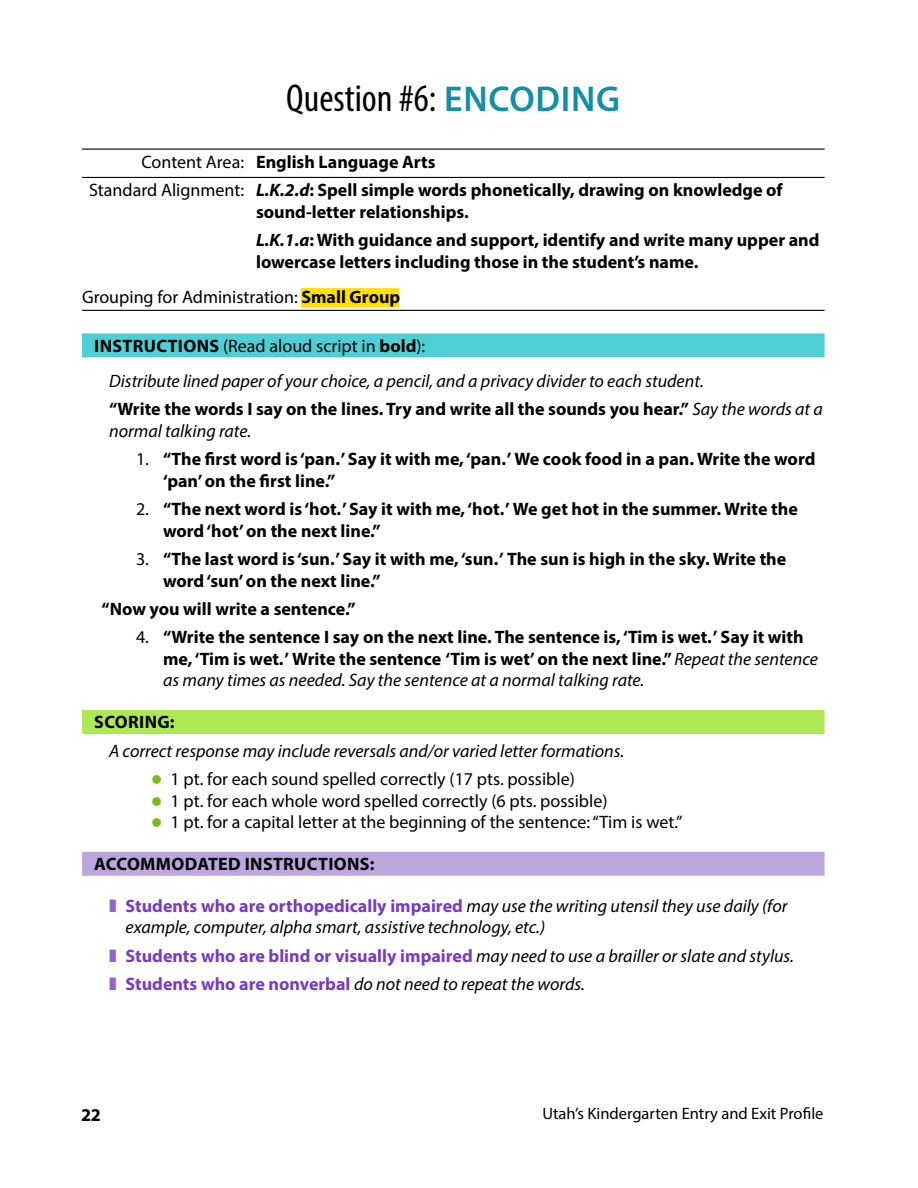
<style>
.page{position:relative;width:918px;height:1188px;background:#fff}
.page>*{position:absolute;margin:0;border:0;box-sizing:border-box;transform-origin:0 0}
.t1{font:condensed 39px "Myriad Pro";color:#000}
.t2{font:700 18px/21.6px "Myriad Pro";color:#000}
.t3{font:italic 18px/28.3px "Myriad Pro";color:#000}
.t4{font:18px "Myriad Pro";color:#000}
.t5{font:700 18px "Myriad Pro";letter-spacing:.02em;color:#000}
.t6{font:16.5px "Myriad Pro";color:#000}
.s1{font-weight:600;font-stretch:normal;font-size:36px;color:#128fa1}
.s2{font-weight:400}
.s3{font-style:italic}
.s4{font-weight:700}
.s5{font-weight:700;font-style:normal}
.s6{font-weight:400;font-style:italic}
.s7{font-weight:700;font-style:normal;color:#783cbd}
</style>
<div class="page">
<div style="left:82px;top:852px;width:743px;height:24px;background:#bca7dd"></div>
<div style="left:82px;top:710px;width:743px;height:24px;background:#ade854"></div>
<div style="left:82px;top:333px;width:743px;height:24px;background:#4fced6"></div>
<hr style="left:82px;top:310px;width:743px;height:1px;background:#000">
<div style="left:301px;top:288px;width:98px;height:20px;background:#ffe000"></div>
<hr style="left:82px;top:177px;width:743px;height:1px;background:#000">
<hr style="left:82px;top:149px;width:743px;height:1px;background:#000">
<h1 class="t1" style="left:286px;top:75px;width:335px">Question #6: <span class="s1">ENCODING</span></h1>
<p class="t2" style="left:141px;top:151px;width:296px"><span class="s2">Content Area:</span> English Language Arts</p>
<p class="t2" style="left:256px;top:179px;width:528px;text-indent:-167px"><span class="s2">Standard Alignment:</span> <span class="s3">L.K.2.d</span>: Spell simple words phonetically, drawing on knowledge of sound-letter relationships.</p>
<p class="t2" style="left:256px;top:229px;width:565px"><span class="s3">L.K.1.a</span>: With guidance and support, identify and write many upper and lowercase letters including those in the student’s name.</p>
<p class="t4" style="left:82px;top:286px;width:320px">Grouping for Administration: <span class="s4">Small Group</span></p>
<p class="t4" style="left:94px;top:334px;width:333px"><span class="s4">INSTRUCTIONS</span> (Read aloud script in <span class="s4">bold</span>):</p>
<p class="t3" style="left:109px;top:366px;width:715px">Distribute lined paper of your choice, a pencil, and a privacy divider to each student.<br><span class="s5">“Write the words I say on the lines. Try and write all the sounds you hear.”</span> Say the words at a</p>
<p class="t3" style="left:109px;top:416px;width:144px">normal talking rate.</p>
<p class="t2" style="left:163px;top:448px;width:654px;text-indent:-27px"><span class="s2">1.</span> “The frst word is ‘pan.’ Say it with me, ‘pan.’ We cook food in a pan. Write the word ‘pan’ on the frst line.”</p>
<p class="t2" style="left:163px;top:498px;width:636px;text-indent:-27px"><span class="s2">2.</span> “The next word is ‘hot.’ Say it with me, ‘hot.’ We get hot in the summer. Write the word ‘hot’ on the next line.”</p>
<p class="t2" style="left:136px;top:547px;width:652px"><span class="s2">3.</span> “The last word is ‘sun.’ Say it with me, ‘sun.’ The sun is high in the sky. Write the</p>
<p class="t2" style="left:102px;top:566px;width:281px;line-height:28.3px;text-indent:62px">word ‘sun’ on the next line.” “Now you will write a sentence.”</p>
<p class="t2" style="left:163px;top:626px;width:656px;text-indent:-27px"><span class="s2">4.</span> “Write the sentence I say on the next line. The sentence is, ‘Tim is wet.’ Say it with me, ‘Tim is wet.’ Write the sentence ‘Tim is wet’ on the next line.” <span class="s6">Repeat the sentence as many times as needed. Say the sentence at a normal talking rate.</span></p>
<p class="t5" style="left:94px;top:710px;width:82px">SCORING:</p>
<p class="t3" style="left:109px;top:736px;width:517px">A correct response may include reversals and/or varied letter formations.</p>
<p class="t4" style="left:171px;top:768px;width:406px">1 pt. for each sound spelled correctly (17 pts. possible)</p>
<p class="t4" style="left:171px;top:789px;width:438px">1 pt. for each whole word spelled correctly (6 pts. possible)</p>
<p class="t4" style="left:171px;top:811px;width:513px">1 pt. for a capital letter at the beginning of the sentence: “Tim is wet.”</p>
<p class="t5" style="left:94px;top:852px;width:282px">ACCOMMODATED INSTRUCTIONS:</p>
<p class="t3" style="left:126px;top:895px;width:663px;line-height:21.6px"><span class="s7">Students who are orthopedically impaired</span> may use the writing utensil they use daily (for example, computer, alpha smart, assistive technology, etc.)</p>
<p class="t3" style="left:126px;top:941px;width:670px"><span class="s7">Students who are blind or visually impaired</span> may need to use a brailler or slate and stylus.<br><span class="s7">Students who are nonverbal</span> do not need to repeat the words.</p>
<p class="t2" style="left:81px;top:1103px;width:21px">22</p>
<p class="t6" style="left:542px;top:1104px;width:283px">Utah’s Kindergarten Entry and Exit Profile</p>
</div>
